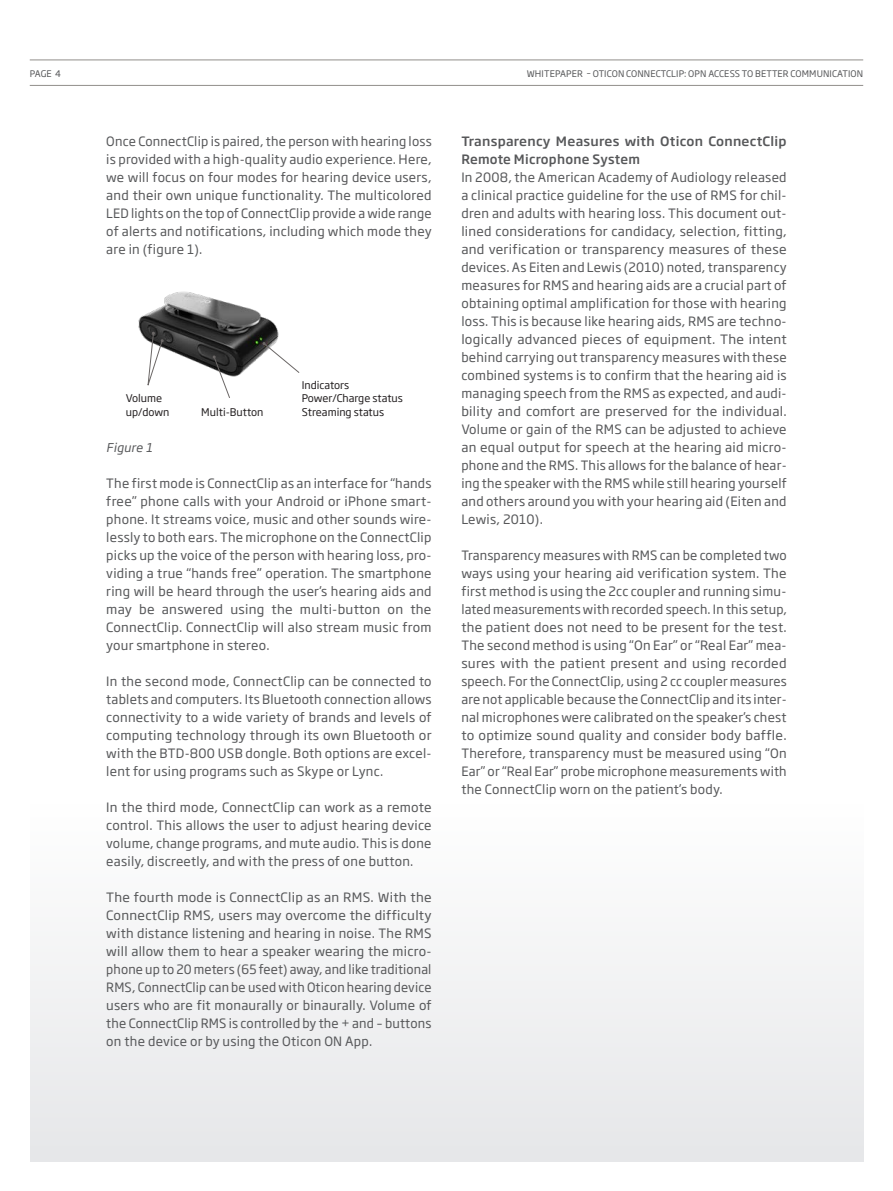
<style>
.page{position:relative;width:893px;height:1191px;background:#fff}
.page>*{position:absolute;margin:0;border:0;box-sizing:border-box;transform-origin:0 0}
.t1{font:12.75px/18px "Soho Gothic Pro";letter-spacing:.02em;color:#57585a;text-align:justify}
.t2{font:500 12.75px/18px "Soho Gothic Pro";letter-spacing:.02em;color:#57585a}
.t3{font:italic 12px "Soho Gothic Pro";letter-spacing:.02em;color:#57585a}
.t4{font:10.5px/13.5px "Soho Gothic Pro";color:#231f20}
.t5{font:9px "Soho Gothic Pro";letter-spacing:.015em;color:#57585a}
</style>
<div class="page">
<div style="left:30px;top:804px;width:833px;height:357px;background:#f2f2f3"></div>
<hr style="left:30px;top:85px;width:833px;height:1px;background:#928e8b">
<hr style="left:30px;top:60px;width:833px;height:1px;background:#928e8b">
<img style="left:138px;top:291px;width:141px;height:86px">
<svg style="left:212px;top:355px;width:19px;height:43px"></svg>
<svg style="left:147px;top:331px;width:17px;height:55px"></svg>
<svg style="left:262px;top:342px;width:38px;height:32px"></svg>
<p class="t5" style="left:30px;top:66px;width:33px">PAGE 4</p>
<p class="t5" style="left:527px;top:66px;width:338px">WHITEPAPER – OTICON CONNECTCLIP: OPN ACCESS TO BETTER COMMUNICATION</p>
<p class="t1" style="left:106px;top:132px;width:327px">Once ConnectClip is paired, the person with hearing loss is provided with a high-quality audio experience. Here, we will focus on four modes for hearing device users, and their own unique functionality. The multicolored LED lights on the top of ConnectClip provide a wide range of alerts and notifications, including which mode they are in (figure 1).</p>
<p class="t4" style="left:302px;top:378px;width:103px">Indicators<br>Power/Charge status</p>
<p class="t4" style="left:126px;top:391px;width:45px">Volume up/down</p>
<p class="t3" style="left:106px;top:438px;width:48px">Figure 1</p>
<p class="t1" style="left:106px;top:474px;width:327px">The first mode is ConnectClip as an interface for “hands free” phone calls with your Android or iPhone smart&shy;phone. It streams voice, music and other sounds wire&shy;lessly to both ears. The microphone on the ConnectClip picks up the voice of the person with hearing loss, pro&shy;viding a true “hands free” operation. The smartphone ring will be heard through the user’s hearing aids and may be answered using the multi-button on the ConnectClip. ConnectClip will also stream music from your smartphone in stereo.</p>
<p class="t1" style="left:106px;top:672px;width:327px">In the second mode, ConnectClip can be connected to tablets and computers. Its Bluetooth connection allows connectivity to a wide variety of brands and levels of computing technology through its own Bluetooth or with the BTD-800 USB dongle. Both options are excel&shy;lent for using programs such as Skype or Lync.</p>
<p class="t1" style="left:106px;top:798px;width:327px">In the third mode, ConnectClip can work as a remote control. This allows the user to adjust hearing device volume, change programs, and mute audio. This is done easily, discreetly, and with the press of one button.</p>
<p class="t1" style="left:106px;top:888px;width:327px">The fourth mode is ConnectClip as an RMS. With the ConnectClip RMS, users may overcome the difficulty with distance listening and hearing in noise. The RMS will allow them to hear a speaker wearing the micro&shy;phone up to 20 meters (65 feet) away, and like traditional RMS, ConnectClip can be used with Oticon hearing device users who are fit monaurally or binaurally. Volume of the ConnectClip RMS is controlled by the + and – buttons on the device or by using the Oticon ON App.</p>
<p class="t4" style="left:201px;top:405px;width:64px">Multi-Button</p>
<p class="t4" style="left:302px;top:405px;width:84px">Streaming status</p>
<p class="t2" style="left:461px;top:132px;width:327px">Transparency Measures with Oticon ConnectClip<br>Remote Microphone System</p>
<p class="t1" style="left:461px;top:168px;width:327px">In 2008, the American Academy of Audiology released a clinical practice guideline for the use of RMS for chil&shy;dren and adults with hearing loss. This document out&shy;lined considerations for candidacy, selection, fitting, and verification or transparency measures of these devices. As Eiten and Lewis (2010) noted, transparency measures for RMS and hearing aids are a crucial part of obtaining optimal amplification for those with hearing loss. This is because like hearing aids, RMS are techno&shy;logically advanced pieces of equipment. The intent behind carrying out transparency measures with these combined systems is to confirm that the hearing aid is managing speech from the RMS as expected, and audi&shy;bility and comfort are preserved for the individual.<br>Volume or gain of the RMS can be adjusted to achieve an equal output for speech at the hearing aid micro&shy;phone and the RMS. This allows for the balance of hear&shy;ing the speaker with the RMS while still hearing yourself and others around you with your hearing aid (Eiten and Lewis, 2010).</p>
<p class="t1" style="left:461px;top:546px;width:327px">Transparency measures with RMS can be completed two ways using your hearing aid verification system. The first method is using the 2cc coupler and running simu&shy;lated measurements with recorded speech. In this setup, the patient does not need to be present for the test.<br>The second method is using “On Ear” or “Real Ear” mea&shy;sures with the patient present and using recorded speech. For the ConnectClip, using 2 cc coupler measures are not applicable because the ConnectClip and its inter&shy;nal microphones were calibrated on the speaker’s chest to optimize sound quality and consider body baffle.<br>Therefore, transparency must be measured using “On Ear” or “Real Ear” probe microphone measurements with the ConnectClip worn on the patient’s body.</p>
</div>
